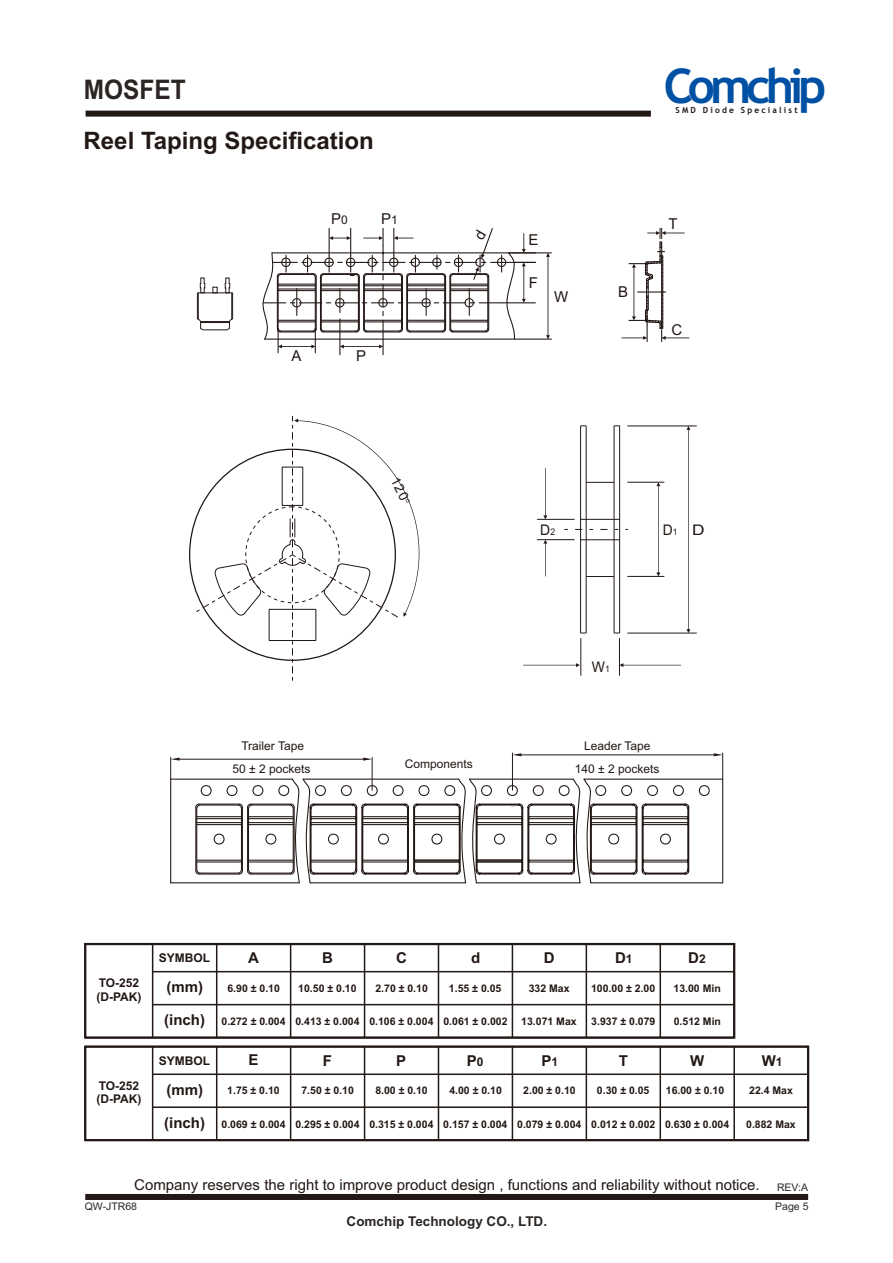
<style>
.page{position:relative;width:893px;height:1263px;background:#fff}
.page>*{position:absolute;margin:0;border:0;box-sizing:border-box;transform-origin:0 0}
.t1{font:700 48px "Trebuchet MS";letter-spacing:-.105em;color:#0050a3}
.t2{font:700 27px "Arial";color:#2b2623;scale:.91 1}
.t3{font:700 24px "Arial";color:#221815}
.t4{font:15px "Arial";color:#221815}
.t5{font:700 15px/33px "Arial";color:#221815}
.t6{font:14.7px "Arial";color:#221815;scale:.95 1}
.t7{font:700 13.5px "Arial";color:#2b2623}
.t8{font:12px/22px "Arial";color:#221815;text-align:center}
.t9{font:700 12px/13.4px "Arial";color:#221815}
.t10{font:700 10.5px "Arial";color:#221815}
.t11{font:10.5px "Arial";color:#2b2623}
.t12{font:700 8.4px "Trebuchet MS";letter-spacing:.255em;color:#221815}
.s1{font-size:12px}
.s2{font-size:9.15px}
</style>
<div class="page">
<div style="left:85px;top:1194px;width:724px;height:6px;background:#221815"></div>
<svg style="left:85px;top:110px;width:566px;height:7px;background:#413836"></svg>
<svg style="left:564px;top:529px;width:64px;height:1px"></svg>
<hr style="left:619px;top:426px;width:1px;height:207px;background:#221815">
<hr style="left:580px;top:426px;width:1px;height:207px;background:#221815">
<hr style="left:586px;top:426px;width:1px;height:207px;background:#221815">
<svg style="left:586px;top:576px;width:28px;height:1px"></svg>
<svg style="left:586px;top:482px;width:28px;height:1px"></svg>
<hr style="left:581px;top:539px;width:39px;height:1px;background:#221815">
<hr style="left:614px;top:426px;width:1px;height:207px;background:#221815">
<hr style="left:581px;top:519px;width:39px;height:1px;background:#221815">
<hr style="left:537px;top:519px;width:37px;height:1px;background:#221815">
<hr style="left:537px;top:539px;width:37px;height:1px;background:#221815">
<hr style="left:627px;top:426px;width:70px;height:1px;background:#221815">
<hr style="left:627px;top:482px;width:37px;height:1px;background:#221815">
<hr style="left:627px;top:576px;width:37px;height:1px;background:#221815">
<hr style="left:627px;top:633px;width:70px;height:1px;background:#221815">
<hr style="left:619px;top:638px;width:1px;height:38px;background:#221815">
<hr style="left:580px;top:638px;width:1px;height:38px;background:#221815">
<svg style="left:523px;top:663px;width:57px;height:4px"></svg>
<svg style="left:543px;top:468px;width:4px;height:51px"></svg>
<svg style="left:543px;top:540px;width:4px;height:36px"></svg>
<svg style="left:620px;top:663px;width:61px;height:4px"></svg>
<svg style="left:656px;top:482px;width:4px;height:94px"></svg>
<svg style="left:686px;top:426px;width:4px;height:207px"></svg>
<svg style="left:84px;top:942px;width:652px;height:97px"></svg>
<svg style="left:84px;top:1045px;width:726px;height:97px"></svg>
<hr style="left:515px;top:339px;width:36px;height:1px;background:#221815">
<hr style="left:509px;top:252px;width:42px;height:1px;background:#221815">
<svg style="left:197px;top:277px;width:36px;height:54px"></svg>
<hr style="left:197px;top:292px;width:36px;height:1px;background:#221815">
<svg style="left:170px;top:778px;width:554px;height:106px"></svg>
<hr style="left:363px;top:816px;width:44px;height:1px;background:#221815">
<hr style="left:363px;top:822px;width:44px;height:1px;background:#221815">
<hr style="left:363px;top:824px;width:44px;height:1px;background:#221815">
<hr style="left:363px;top:818px;width:44px;height:1px;background:#221815">
<hr style="left:363px;top:860px;width:44px;height:1px;background:#221815">
<hr style="left:311px;top:860px;width:45px;height:1px;background:#221815">
<hr style="left:311px;top:861px;width:45px;height:1px;background:#221815">
<hr style="left:363px;top:861px;width:44px;height:1px;background:#221815">
<hr style="left:722px;top:779px;width:1px;height:104px;background:#221815">
<hr style="left:170px;top:779px;width:1px;height:104px;background:#221815">
<svg style="left:327px;top:832px;width:12px;height:14px"></svg>
<svg style="left:195px;top:778px;width:117px;height:106px"></svg>
<svg style="left:457px;top:778px;width:21px;height:106px"></svg>
<svg style="left:572px;top:778px;width:20px;height:106px"></svg>
<hr style="left:372px;top:757px;width:1px;height:33px;background:#221815">
<hr style="left:180px;top:759px;width:183px;height:1px;background:#221815">
<svg style="left:170px;top:757px;width:10px;height:22px"></svg>
<svg style="left:363px;top:757px;width:9px;height:4px"></svg>
<hr style="left:512px;top:753px;width:1px;height:37px;background:#221815">
<hr style="left:521px;top:755px;width:193px;height:1px;background:#221815">
<svg style="left:714px;top:753px;width:9px;height:26px"></svg>
<svg style="left:513px;top:753px;width:8px;height:3px"></svg>
<hr style="left:415px;top:860px;width:44px;height:1px;background:#221815">
<hr style="left:415px;top:861px;width:44px;height:1px;background:#221815">
<hr style="left:477px;top:859px;width:45px;height:1px;background:#221815">
<hr style="left:477px;top:861px;width:45px;height:1px;background:#221815">
<svg style="left:377px;top:832px;width:13px;height:14px"></svg>
<svg style="left:431px;top:832px;width:12px;height:14px"></svg>
<svg style="left:493px;top:832px;width:12px;height:14px"></svg>
<svg style="left:546px;top:253px;width:4px;height:86px"></svg>
<svg style="left:621px;top:228px;width:68px;height:114px"></svg>
<div style="left:84px;top:943px;width:651px;height:96px;border:2px solid #221815"></div>
<div style="left:84px;top:1045px;width:725px;height:96px;border:2px solid #221815"></div>
<svg style="left:192px;top:416px;width:227px;height:265px"></svg>
<svg style="left:262px;top:228px;width:273px;height:127px"></svg>
<h2 class="t2" style="left:84px;top:71px;width:114px">MOSFET</h2>
<h3 class="t3" style="left:84px;top:124px;width:292px">Reel Taping Specification</h3>
<h3 class="t4" style="left:331px;top:209px;width:18px">P<span class="s1">0</span></h3>
<h3 class="t4" style="left:381px;top:209px;width:18px">P<span class="s1">1</span></h3>
<h3 class="t4" style="left:291px;top:345px;width:12px">A</h3>
<h3 class="t4" style="left:356px;top:345px;width:12px">P</h3>
<h1 class="t1" style="left:664px;top:56px;width:164px">Comchip</h1>
<p class="t12" style="left:676px;top:104px;width:124px">SMD Diode Specialist</p>
<h3 class="t4" style="left:528px;top:229px;width:12px">E</h3>
<h3 class="t4" style="left:529px;top:272px;width:11px">F</h3>
<h3 class="t4" style="left:554px;top:286px;width:16px">W</h3>
<h3 class="t4" style="left:618px;top:282px;width:12px">B</h3>
<h3 class="t4" style="left:668px;top:213px;width:11px">T</h3>
<h3 class="t4" style="left:672px;top:319px;width:12px">C</h3>
<h3 class="t6" style="left:540px;top:519px;width:17px">D<span class="s2">2</span></h3>
<h3 class="t6" style="left:663px;top:519px;width:46px">D<span class="s2">1</span> D</h3>
<h3 class="t6" style="left:592px;top:656px;width:20px">W<span class="s2">1</span></h3>
<p class="t8" style="left:232px;top:735px;width:79px">Trailer Tape<br>50 ± 2 pockets</p>
<p class="t8" style="left:584px;top:735px;width:68px">Leader Tape</p>
<p class="t8" style="left:405px;top:753px;width:70px">Components</p>
<p class="t8" style="left:575px;top:757px;width:86px">140 ± 2 pockets</p>
<h3 class="t5" style="left:248px;top:942px;width:12px">A</h3>
<h3 class="t5" style="left:322px;top:942px;width:12px">B</h3>
<h3 class="t5" style="left:396px;top:942px;width:12px">C</h3>
<h3 class="t5" style="left:471px;top:941px;width:11px">d</h3>
<h3 class="t5" style="left:544px;top:942px;width:12px">D</h3>
<h3 class="t5" style="left:615px;top:942px;width:19px">D<span class="s1">1</span></h3>
<h3 class="t5" style="left:688px;top:942px;width:19px">D<span class="s1">2</span></h3>
<p class="t9" style="left:159px;top:951px;width:53px">SYMBOL</p>
<h3 class="t5" style="left:164px;top:970px;width:42px">(mm) (inch)</h3>
<p class="t9" style="left:96px;top:976px;width:47px">TO-252 (D-PAK)</p>
<p class="t10" style="left:227px;top:981px;width:54px">6.90 ± 0.10</p>
<p class="t10" style="left:221px;top:1014px;width:66px">0.272 ± 0.004</p>
<p class="t10" style="left:298px;top:981px;width:60px">10.50 ± 0.10</p>
<p class="t10" style="left:295px;top:1014px;width:66px">0.413 ± 0.004</p>
<p class="t10" style="left:375px;top:981px;width:54px">2.70 ± 0.10</p>
<p class="t10" style="left:369px;top:1014px;width:66px">0.106 ± 0.004</p>
<p class="t10" style="left:591px;top:1014px;width:66px">3.937 ± 0.079</p>
<p class="t10" style="left:674px;top:1014px;width:49px">0.512 Min</p>
<p class="t10" style="left:529px;top:981px;width:42px">332 Max</p>
<p class="t10" style="left:449px;top:981px;width:54px">1.55 ± 0.05</p>
<p class="t10" style="left:591px;top:981px;width:66px">100.00 ± 2.00</p>
<p class="t10" style="left:673px;top:981px;width:49px">13.00 Min</p>
<p class="t10" style="left:443px;top:1014px;width:66px">0.061 ± 0.002</p>
<p class="t10" style="left:521px;top:1014px;width:57px">13.071 Max</p>
<p class="t9" style="left:96px;top:1079px;width:47px">TO-252 (D-PAK)</p>
<p class="t9" style="left:159px;top:1054px;width:53px">SYMBOL</p>
<h3 class="t5" style="left:166px;top:1073px;width:38px">(mm)</h3>
<h3 class="t5" style="left:164px;top:1106px;width:42px">(inch)</h3>
<h3 class="t5" style="left:248px;top:1044px;width:12px">E</h3>
<p class="t10" style="left:227px;top:1083px;width:54px">1.75 ± 0.10</p>
<p class="t10" style="left:221px;top:1116px;width:66px">0.069 ± 0.004</p>
<h3 class="t5" style="left:467px;top:1044px;width:18px">P<span class="s1">0</span></h3>
<h3 class="t5" style="left:541px;top:1044px;width:18px">P<span class="s1">1</span></h3>
<p class="t9" style="left:776px;top:1055px;width:8px">1</p>
<h3 class="t5" style="left:323px;top:1044px;width:11px">F</h3>
<h3 class="t5" style="left:396px;top:1044px;width:12px">P</h3>
<h3 class="t5" style="left:619px;top:1044px;width:11px">T</h3>
<h3 class="t5" style="left:690px;top:1044px;width:16px">W</h3>
<h3 class="t5" style="left:762px;top:1044px;width:16px">W</h3>
<p class="t10" style="left:301px;top:1083px;width:54px">7.50 ± 0.10</p>
<p class="t10" style="left:375px;top:1083px;width:54px">8.00 ± 0.10</p>
<p class="t10" style="left:449px;top:1083px;width:54px">4.00 ± 0.10</p>
<p class="t10" style="left:523px;top:1083px;width:54px">2.00 ± 0.10</p>
<p class="t10" style="left:295px;top:1116px;width:287px">0.295 ± 0.004 0.315 ± 0.004 0.157 ± 0.004 0.079 ± 0.004</p>
<p class="t10" style="left:597px;top:1083px;width:54px">0.30 ± 0.05</p>
<p class="t10" style="left:591px;top:1116px;width:139px">0.012 ± 0.002 0.630 ± 0.004</p>
<p class="t10" style="left:666px;top:1083px;width:60px">16.00 ± 0.10</p>
<p class="t10" style="left:749px;top:1083px;width:45px">22.4 Max</p>
<p class="t10" style="left:746px;top:1116px;width:51px">0.882 Max</p>
<h3 class="t4" style="left:134px;top:1174px;width:627px">Company reserves the right to improve product design , functions and reliability without notice.</h3>
<p class="t11" style="left:85px;top:1199px;width:54px">QW-JTR68</p>
<p class="t7" style="left:347px;top:1212px;width:202px">Comchip Technology CO., LTD.</p>
<p class="t11" style="left:777px;top:1180px;width:33px">REV:A</p>
<p class="t11" style="left:775px;top:1199px;width:35px">Page 5</p>
</div>
